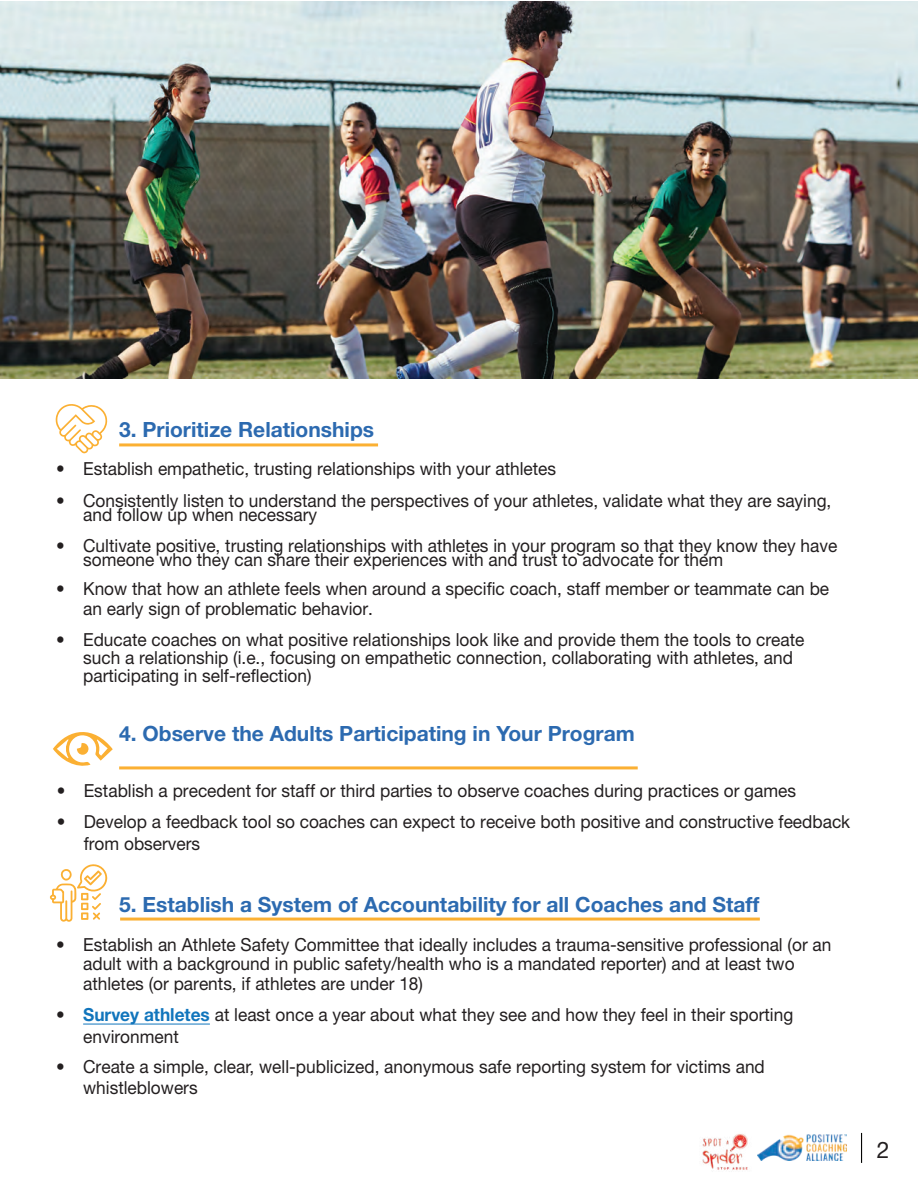
<style>
.page{position:relative;width:918px;height:1188px;background:#fff}
.page>*{position:absolute;margin:0;border:0;box-sizing:border-box;transform-origin:0 0}
.t1{font:22.8px "Helvetica Neue LT Std";color:#231f20}
.t2{font:700 21px "Helvetica Neue LT Std";color:#2c6ab0}
.t3{font:18px/13.8px "Helvetica Neue LT Std";color:#231f20;scale:.96 1}
.s1{font-weight:700;color:#1175bc}
</style>
<div class="page">
<hr style="left:119px;top:443px;width:259px;height:3px;background:#fbb033">
<hr style="left:119px;top:766px;width:519px;height:3px;background:#fbb033">
<svg style="left:120px;top:917px;width:640px;height:4px;background:#fbc365"></svg>
<hr style="left:83px;top:1024px;width:127px;height:1px;background:#1175bc">
<img style="left:0;top:2px;width:918px;height:376px">
<img style="left:757px;top:1135px;width:89px;height:26px">
<img style="left:702px;top:1134px;width:46px;height:36px">
<hr style="left:861px;top:1133px;width:1px;height:30px;background:#040503">
<svg style="left:53px;top:732px;width:60px;height:34px"></svg>
<svg style="left:50px;top:864px;width:57px;height:58px"></svg>
<svg style="left:56px;top:404px;width:52px;height:49px"></svg>
<p class="t2" style="left:119px;top:416px;width:257px">3. Prioritize Relationships</p>
<p class="t3" style="left:56px;top:462px;width:522px">• Establish empathetic, trusting relationships with your athletes</p>
<p class="t3" style="left:83px;top:494px;width:781px;text-indent:-27px">• Consistently listen to understand the perspectives of your athletes, validate what they are saying, and follow up when necessary</p>
<p class="t3" style="left:83px;top:538px;width:787px;text-indent:-27px">• Cultivate positive, trusting relationships with athletes in your program so that they know they have someone who they can share their experiences with and trust to advocate for them</p>
<p class="t3" style="left:83px;top:578px;width:779px;line-height:20.2px;text-indent:-27px">• Know that how an athlete feels when around a specific coach, staff member or teammate can be an early sign of problematic behavior.</p>
<p class="t3" style="left:83px;top:630px;width:753px;line-height:18.3px;text-indent:-27px">• Educate coaches on what positive relationships look like and provide them the tools to create such a relationship (i.e., focusing on empathetic connection, collaborating with athletes, and participating in self-reflection)</p>
<p class="t2" style="left:119px;top:720px;width:517px">4. Observe the Adults Participating in Your Program</p>
<p class="t3" style="left:57px;top:784px;width:772px">• Establish a precedent for staff or third parties to observe coaches during practices or games</p>
<p class="t3" style="left:84px;top:810px;width:800px;line-height:22.6px;text-indent:-27px">• Develop a feedback tool so coaches can expect to receive both positive and constructive feedback from observers</p>
<p class="t2" style="left:119px;top:891px;width:642px">5. Establish a System of Accountability for all Coaches and Staff</p>
<p class="t3" style="left:83px;top:935px;width:781px;line-height:19.6px;text-indent:-27px">• Establish an Athlete Safety Committee that ideally includes a trauma-sensitive professional (or an adult with a background in public safety/health who is a mandated reporter) and at least two athletes (or parents, if athletes are under 18)</p>
<p class="t3" style="left:83px;top:1004px;width:741px;line-height:21.6px;text-indent:-27px">• <span class="s1">Survey athletes</span> at least once a year about what they see and how they feel in their sporting environment</p>
<p class="t3" style="left:83px;top:1056px;width:712px;line-height:20.2px;text-indent:-27px">• Create a simple, clear, well-publicized, anonymous safe reporting system for victims and whistleblowers</p>
<p class="t1" style="left:877px;top:1136px;width:14px">2</p>
</div>
